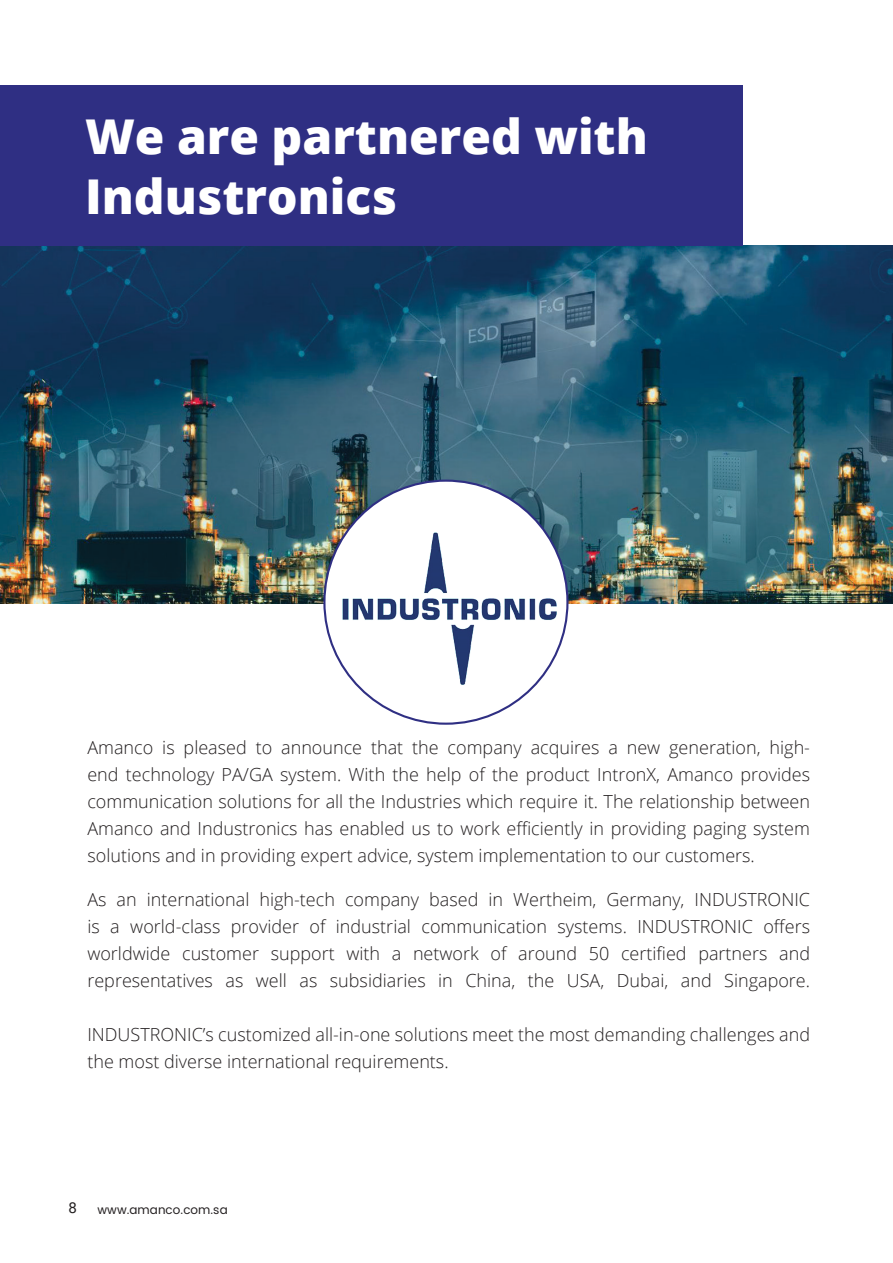
<style>
.page{position:relative;width:893px;height:1263px;background:#fff}
.page>*{position:absolute;margin:0;border:0;box-sizing:border-box;transform-origin:0 0}
.t1{font:800 48px/60px "Open Sans";color:#fff}
.t2{font:300 18px/27px "Open Sans";color:#231f20;text-align:justify}
.t3{font:15px "Roboto";color:#231f20}
.t4{font:12px "Poppins";letter-spacing:.005em;color:#231f20}
</style>
<div class="page">
<img style="left:0;top:245px;width:893px;height:358px">
<div style="left:0;top:85px;width:743px;height:160px;background:#2f2f83"></div>
<svg style="left:324px;top:481px;width:243px;height:243px"></svg>
<img style="left:324px;top:494px;width:243px;height:216px">
<h1 class="t1" style="left:85px;top:104px;width:564px">We are partnered with<br>Industronics</h1>
<p class="t2" style="left:87px;top:733px;width:724px">Amanco is pleased to announce that the company acquires a new generation, high&shy;end technology PA/GA system. With the help of the product IntronX, Amanco provides communication solutions for all the Industries which require it. The relationship between Amanco and Industronics has enabled us to work efficiently in providing paging system solutions and in providing expert advice, system implementation to our customers.</p>
<p class="t2" style="left:87px;top:885px;width:724px">As an international high-tech company based in Wertheim, Germany, INDUSTRONIC is a world-class provider of industrial communication systems. INDUSTRONIC offers worldwide customer support with a network of around 50 certified partners and representatives as well as subsidiaries in China, the USA, Dubai, and Singapore.</p>
<p class="t2" style="left:87px;top:1020px;width:724px">INDUSTRONIC’s customized all-in-one solutions meet the most demanding challenges and the most diverse international requirements.</p>
<p class="t3" style="left:69px;top:1197px;width:10px">8</p>
<p class="t4" style="left:98px;top:1201px;width:132px">www.amanco.com.sa</p>
</div>
